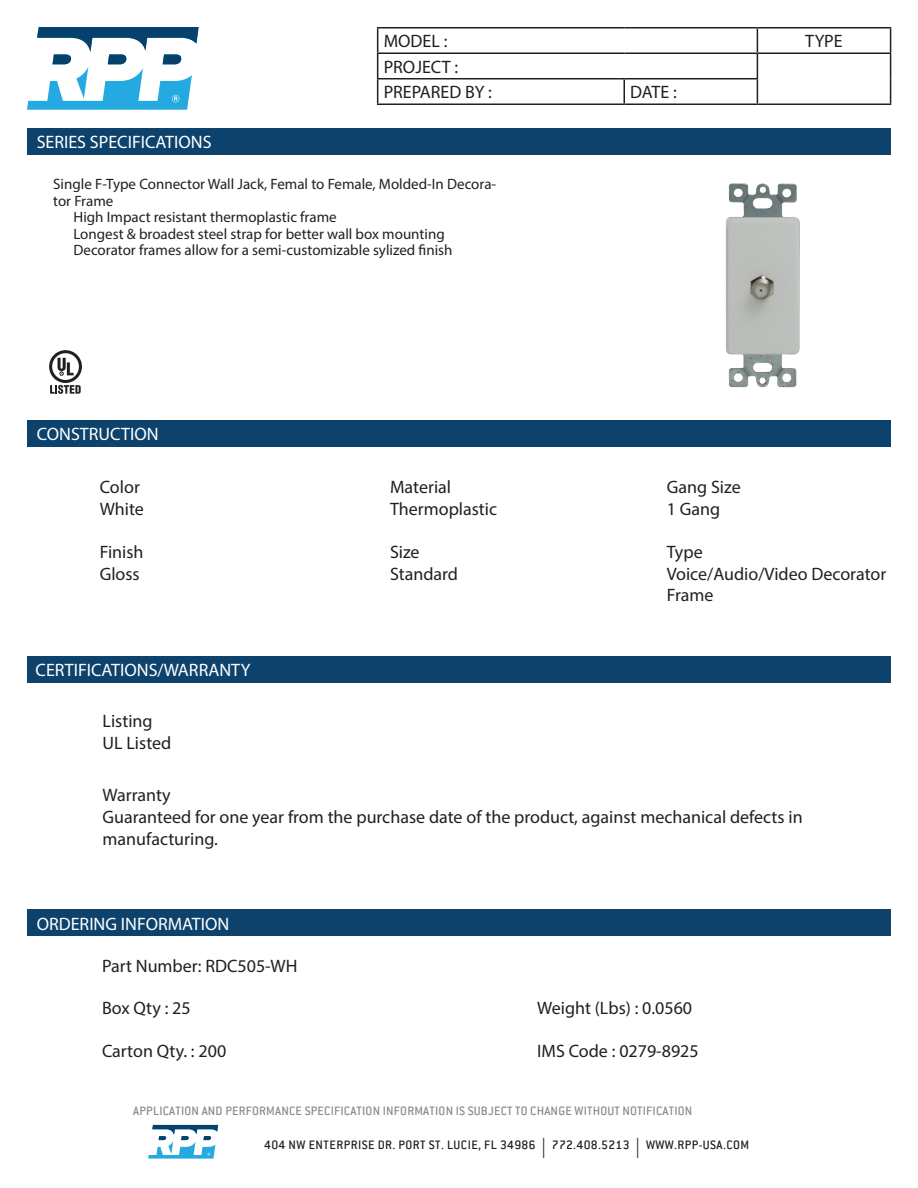
<style>
.page{position:relative;width:918px;height:1188px;background:#fff}
.page>*{position:absolute;margin:0;border:0;box-sizing:border-box;transform-origin:0 0}
.t1{font:18px/21.6px "Myriad Pro";color:#231f20}
.t2{font:18px "Myriad Pro";color:#fff}
.t3{font:15px "Myriad Pro";color:#231f20}
.t4{font:500 13.5px "Conduit ITC";letter-spacing:.015em;color:#8b8c8e}
.t5{font:500 13.5px "Conduit ITC";letter-spacing:.035em;color:#231f20}
.s1{font-family:"Myriad Pro";font-weight:400;font-size:20.25px}
</style>
<div class="page">
<svg style="left:27px;top:27px;width:172px;height:83px"></svg>
<svg style="left:148px;top:1125px;width:70px;height:34px"></svg>
<hr style="left:377px;top:27px;width:247px;height:1px;background:#231f20">
<hr style="left:624px;top:27px;width:133px;height:1px;background:#231f20">
<hr style="left:757px;top:27px;width:134px;height:1px;background:#231f20">
<hr style="left:377px;top:52px;width:247px;height:2px;background:#231f20">
<hr style="left:624px;top:52px;width:133px;height:2px;background:#231f20">
<hr style="left:757px;top:52px;width:134px;height:2px;background:#231f20">
<hr style="left:377px;top:78px;width:247px;height:2px;background:#231f20">
<svg style="left:377px;top:28px;width:1px;height:76px"></svg>
<hr style="left:624px;top:78px;width:134px;height:2px;background:#231f20">
<hr style="left:623px;top:80px;width:2px;height:24px;background:#231f20">
<svg style="left:757px;top:28px;width:1px;height:76px"></svg>
<svg style="left:890px;top:28px;width:1px;height:76px"></svg>
<hr style="left:377px;top:104px;width:247px;height:1px;background:#231f20">
<hr style="left:624px;top:104px;width:133px;height:1px;background:#231f20">
<hr style="left:757px;top:104px;width:134px;height:1px;background:#231f20">
<div style="left:27px;top:129px;width:864px;height:26px;background:#0d426c"></div>
<div style="left:27px;top:420px;width:864px;height:27px;background:#0d426c"></div>
<svg style="left:49px;top:350px;width:33px;height:44px"></svg>
<img style="left:725px;top:183px;width:75px;height:205px">
<div style="left:27px;top:657px;width:864px;height:26px;background:#0d426c"></div>
<div style="left:27px;top:910px;width:864px;height:26px;background:#0d426c"></div>
<p class="t2" style="left:37px;top:131px;width:176px">SERIES SPECIFICATIONS</p>
<p class="t1" style="left:384px;top:30px;width:65px">MODEL :</p>
<p class="t1" style="left:805px;top:30px;width:39px">TYPE</p>
<p class="t1" style="left:384px;top:54px;width:110px;line-height:25.5px">PROJECT :<br>PREPARED BY :</p>
<p class="t1" style="left:630px;top:81px;width:48px">DATE :</p>
<p class="t3" style="left:53px;top:175px;width:445px">Single F-Type Connector Wall Jack, Femal to Female, Molded-In Decora-</p>
<p class="t3" style="left:53px;top:192px;width:62px">tor Frame</p>
<p class="t3" style="left:73px;top:208px;width:265px">High Impact resistant thermoplastic frame</p>
<p class="t3" style="left:73px;top:225px;width:373px">Longest &amp; broadest steel strap for better wall box mounting</p>
<p class="t3" style="left:73px;top:241px;width:381px">Decorator frames allow for a semi-customizable sylized finish</p>
<p class="t2" style="left:37px;top:423px;width:123px">CONSTRUCTION</p>
<p class="t1" style="left:100px;top:476px;width:46px">Color<br>White</p>
<p class="t1" style="left:100px;top:541px;width:45px">Finish<br>Gloss</p>
<p class="t2" style="left:36px;top:659px;width:216px">CERTIFICATIONS/WARRANTY</p>
<p class="t1" style="left:103px;top:710px;width:70px">Listing<br>UL Listed</p>
<p class="t1" style="left:390px;top:476px;width:109px">Material<br>Thermoplastic</p>
<p class="t1" style="left:390px;top:541px;width:70px">Size<br>Standard</p>
<p class="t1" style="left:667px;top:476px;width:75px">Gang Size<br>1 Gang</p>
<p class="t1" style="left:667px;top:541px;width:221px">Type<br>Voice/Audio/Video Decorator<br>Frame</p>
<p class="t1" style="left:103px;top:784px;width:702px">Warranty<br>Guaranteed for one year from the purchase date of the product, against mechanical defects in manufacturing.</p>
<p class="t2" style="left:37px;top:913px;width:194px">ORDERING INFORMATION</p>
<p class="t1" style="left:102px;top:955px;width:197px">Part Number: RDC505-WH</p>
<p class="t1" style="left:102px;top:997px;width:90px">Box Qty : 25</p>
<p class="t1" style="left:102px;top:1040px;width:126px">Carton Qty. : 200</p>
<p class="t1" style="left:537px;top:997px;width:156px">Weight (Lbs) : 0.0560</p>
<p class="t1" style="left:537px;top:1040px;width:163px">IMS Code : 0279-8925</p>
<p class="t4" style="left:133px;top:1103px;width:561px">APPLICATION AND PERFORMANCE SPECIFICATION INFORMATION IS SUBJECT TO CHANGE WITHOUT NOTIFICATION</p>
<p class="t5" style="left:264px;top:1137px;width:486px">404 NW ENTERPRISE DR. PORT ST. LUCIE, FL 34986 <span class="s1">|</span> 772.408.5213 <span class="s1">|</span> WWW.RPP-USA.COM</p>
</div>
